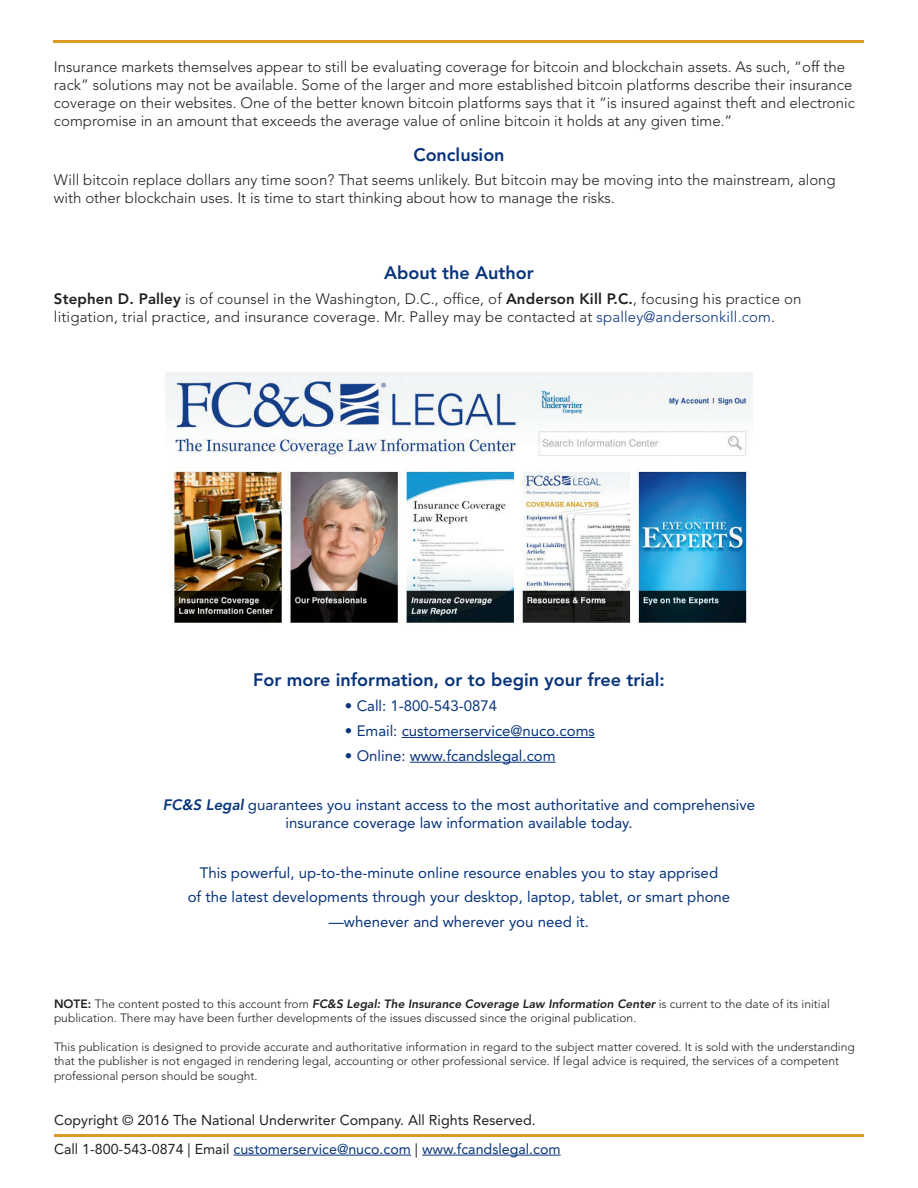
<style>
.page{position:relative;width:918px;height:1188px;background:#fff}
.page>*{position:absolute;margin:0;border:0;box-sizing:border-box;transform-origin:0 0}
.t1{font:800 18px "Avenir LT Std";color:#08347b}
.t2{font:300 15px/18px "Avenir LT Std";color:#231f20}
.t3{font:15px/18px "Avenir LT Std";color:#08347b;text-align:center}
.t4{font:14.25px "Avenir LT Std";color:#08347b}
.t5{font:14.25px "Avenir LT Std";color:#231f20}
.t6{font:300 12px/14.4px "Avenir LT Std";color:#231f20}
.s1{font-weight:800}
.s2{color:#08347b}
.s3{font-weight:800;font-style:italic}
.s4{color:#231f20}
</style>
<div class="page">
<hr style="left:54px;top:40px;width:810px;height:3px;background:#de9923">
<img style="left:165px;top:372px;width:588px;height:251px">
<hr style="left:402px;top:737px;width:193px;height:1px;background:#08347b">
<hr style="left:410px;top:762px;width:146px;height:1px;background:#08347b">
<hr style="left:54px;top:1134px;width:810px;height:2px;background:#de9923">
<hr style="left:233px;top:1155px;width:178px;height:1px;background:#08347b">
<hr style="left:422px;top:1155px;width:139px;height:1px;background:#08347b">
<p class="t2" style="left:54px;top:57px;width:802px">Insurance markets themselves appear to still be evaluating coverage for bitcoin and blockchain assets. As such, “off the rack” solutions may not be available. Some of the larger and more established bitcoin platforms describe their insurance coverage on their websites. One of the better known bitcoin platforms says that it “is insured against theft and electronic compromise in an amount that exceeds the average value of online bitcoin it holds at any given time.”</p>
<p class="t1" style="left:413px;top:144px;width:93px">Conclusion</p>
<p class="t2" style="left:54px;top:171px;width:783px">Will bitcoin replace dollars any time soon? That seems unlikely. But bitcoin may be moving into the mainstream, along with other blockchain uses. It is time to start thinking about how to manage the risks.</p>
<p class="t1" style="left:384px;top:262px;width:151px">About the Author</p>
<p class="t2" style="left:54px;top:290px;width:749px"><span class="s1">Stephen D. Palley</span> is of counsel in the Washington, D.C., office, of <span class="s1">Anderson Kill P.C.</span>, focusing his practice on litigation, trial practice, and insurance coverage. Mr. Palley may be contacted at <span class="s2">spalley@andersonkill.com</span>.</p>
<p class="t1" style="left:253px;top:670px;width:413px">For more information, or to begin your free trial:</p>
<p class="t3" style="left:345px;top:697px;width:154px">• Call: 1-800-543-0874</p>
<p class="t3" style="left:345px;top:722px;width:251px">• Email: customerservice@nuco.coms</p>
<p class="t3" style="left:345px;top:747px;width:212px">• Online: www.fcandslegal.com</p>
<p class="t3" style="left:163px;top:796px;width:594px"><span class="s3">FC&amp;S Legal</span> guarantees you instant access to the most authoritative and comprehensive insurance coverage law information available today.</p>
<p class="t3" style="left:200px;top:864px;width:520px">This powerful, up-to-the-minute online resource enables you to stay apprised</p>
<p class="t3" style="left:188px;top:888px;width:544px">of the latest developments through your desktop, laptop, tablet, or smart phone</p>
<p class="t3" style="left:329px;top:913px;width:262px">—whenever and wherever you need it.</p>
<p class="t6" style="left:54px;top:996px;width:777px"><span class="s1">NOTE:</span> The content posted to this account from <span class="s3">FC&amp;S Legal: The Insurance Coverage Law Information Center</span> is current to the date of its initial publication. There may have been further developments of the issues discussed since the original publication.</p>
<p class="t6" style="left:54px;top:1040px;width:802px">This publication is designed to provide accurate and authoritative information in regard to the subject matter covered. It is sold with the understanding that the publisher is not engaged in rendering legal, accounting or other professional service. If legal advice is required, the services of a competent professional person should be sought.</p>
<p class="t5" style="left:54px;top:1112px;width:483px">Copyright © 2016 The National Underwriter Company. All Rights Reserved.</p>
<p class="t4" style="left:54px;top:1140px;width:508px"><span class="s4">Call 1-800-543-0874 | Email</span> customerservice@nuco.com <span class="s4">|</span> www.fcandslegal.com</p>
</div>
